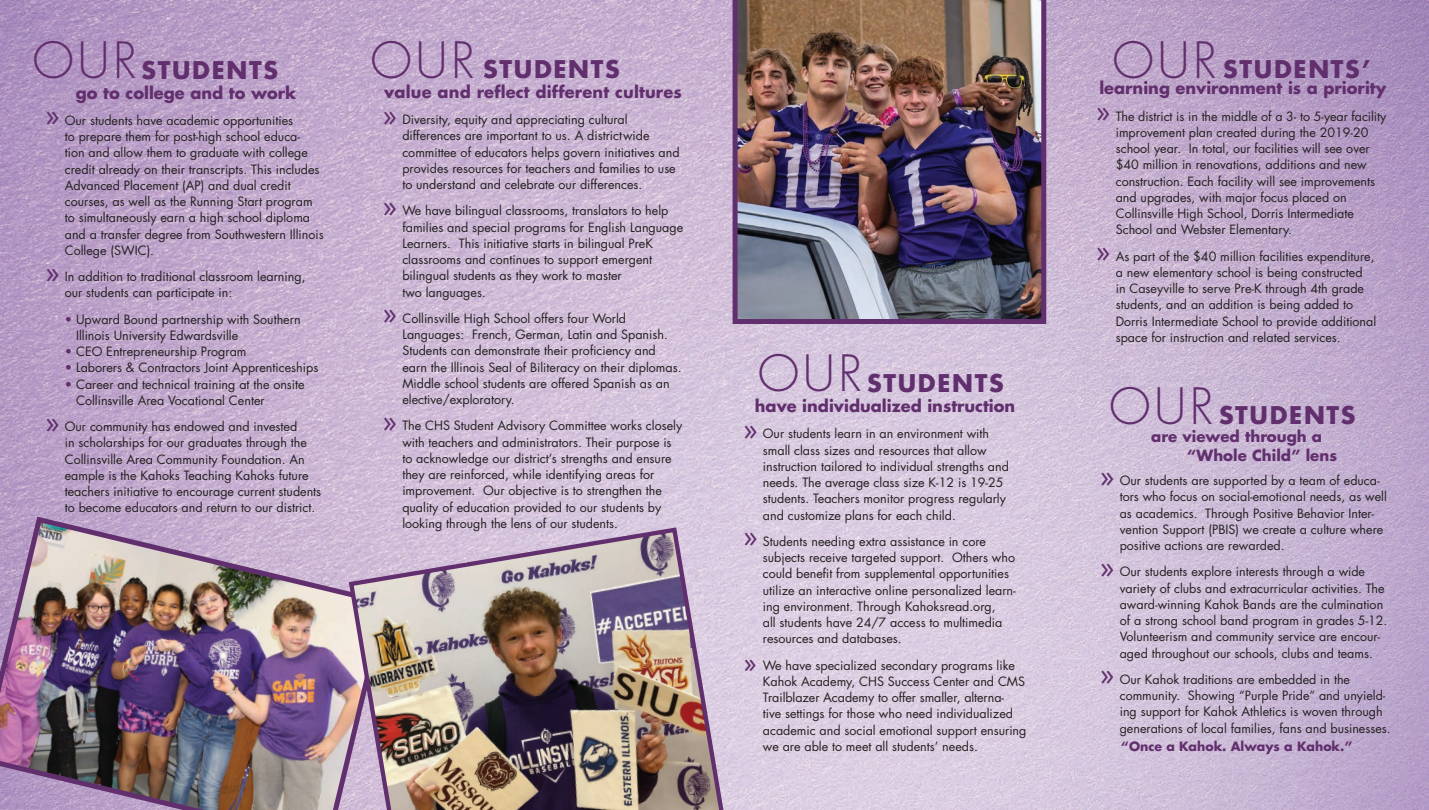
<style>
.page{position:relative;width:1429px;height:810px;background:#fff}
.page>*{position:absolute;margin:0;border:0;box-sizing:border-box;transform-origin:0 0}
.t1{font:300 48.75px "Futura";letter-spacing:.07em;color:#612f6d}
.t2{font:700 23.75px "Futura";letter-spacing:.07em;color:#612f6d}
.t3{font:700 16.25px "Futura";color:#612f6d}
.t4{font:700 15px/18.8px "Futura";color:#612f6d}
.t5{font:12.5px/16.2px "Futura";color:#231f20}
.t6{font:700 12.5px "Futura";color:#612f6d}
.s1{font-size:27.5px;color:#612f6d}
.s2{color:#612f6d}
</style>
<div class="page">
<img style="left:0;top:0;width:1429px;height:810px">
<img style="left:0;top:514px;width:391px;height:296px">
<img style="left:732px;top:0;width:314px;height:324px">
<img style="left:346px;top:525px;width:382px;height:285px">
<h1 class="t1" style="left:32px;top:29px;width:106px">OUR</h1>
<h1 class="t1" style="left:370px;top:29px;width:106px">OUR</h1>
<h2 class="t2" style="left:483px;top:52px;width:138px">STUDENTS</h2>
<h3 class="t3" style="left:384px;top:80px;width:299px">value and reflect different cultures</h3>
<p class="t5" style="left:402px;top:111px;width:279px;text-indent:-20px"><span class="s1">»</span> Diversity, equity and appreciating cultural differences are important to us. A districtwide committee of educators helps govern initiatives and provides resources for teachers and families to use to understand and celebrate our differences.</p>
<p class="t5" style="left:402px;top:202px;width:282px;text-indent:-20px"><span class="s1">»</span> We have bilingual classrooms, translators to help families and special programs for English Language Learners. This initiative starts in bilingual PreK classrooms and continues to support emergent bilingual students as they work to master<br>two languages.</p>
<p class="t5" style="left:402px;top:310px;width:281px;text-indent:-20px"><span class="s1">»</span> Collinsville High School offers four World Languages: French, German, Latin and Spanish.<br>Students can demonstrate their proficiency and earn the Illinois Seal of Biliteracy on their diplomas.<br>Middle school students are offered Spanish as an elective/exploratory.</p>
<p class="t5" style="left:402px;top:417px;width:281px;text-indent:-20px"><span class="s1">»</span> The CHS Student Advisory Committee works closely with teachers and administrators. Their purpose is to acknowledge our district’s strengths and ensure they are reinforced, while identifying areas for improvement. Our objective is to strengthen the quality of education provided to our students by looking through the lens of our students.</p>
<h2 class="t2" style="left:142px;top:53px;width:138px">STUDENTS</h2>
<h3 class="t3" style="left:76px;top:81px;width:222px">go to college and to work</h3>
<p class="t5" style="left:65px;top:112px;width:260px;text-indent:-20px"><span class="s1">»</span> Our students have academic opportunities<br>to prepare them for post-high school educa-<br>tion and allow them to graduate with college credit already on their transcripts. This includes Advanced Placement (AP) and dual credit courses, as well as the Running Start program to simultaneously earn a high school diploma and a transfer degree from Southwestern Illinois College (SWIC).</p>
<p class="t5" style="left:65px;top:268px;width:242px;text-indent:-20px"><span class="s1">»</span> In addition to traditional classroom learning, our students can participate in:</p>
<p class="t5" style="left:76px;top:311px;width:226px;text-indent:-11px"><span class="s2">•</span> Upward Bound partnership with Southern<br>Illinois University Edwardsville</p>
<p class="t5" style="left:65px;top:343px;width:183px"><span class="s2">•</span> CEO Entrepreneurship Program</p>
<p class="t5" style="left:65px;top:359px;width:255px"><span class="s2">•</span> Laborers &amp; Contractors Joint Apprenticeships</p>
<p class="t5" style="left:76px;top:376px;width:230px;text-indent:-11px"><span class="s2">•</span> Career and technical training at the onsite<br>Collinsville Area Vocational Center</p>
<p class="t5" style="left:65px;top:418px;width:258px;text-indent:-20px"><span class="s1">»</span> Our community has endowed and invested<br>in scholarships for our graduates through the Collinsville Area Community Foundation. An eample is the Kahoks Teaching Kahoks future teachers initiative to encourage current students to become educators and return to our district.</p>
<h1 class="t1" style="left:758px;top:342px;width:106px">OUR</h1>
<h2 class="t2" style="left:867px;top:367px;width:138px">STUDENTS</h2>
<h3 class="t3" style="left:755px;top:395px;width:262px">have individualized instruction</h3>
<p class="t5" style="left:763px;top:426px;width:248px;text-indent:-20px"><span class="s1">»</span> Our students learn in an environment with small class sizes and resources that allow instruction tailored to individual strengths and needs. The average class size K-12 is 19-25 students. Teachers monitor progress regularly and customize plans for each child.</p>
<p class="t5" style="left:763px;top:533px;width:254px;text-indent:-20px"><span class="s1">»</span> Students needing extra assistance in core subjects receive targeted support. Others who could benefit from supplemental opportunities utilize an interactive online personalized learn&shy;ing environment. Through Kahoksread.org,<br>all students have 24/7 access to multimedia resources and databases.</p>
<p class="t5" style="left:763px;top:657px;width:265px;text-indent:-20px"><span class="s1">»</span> We have specialized secondary programs like Kahok Academy, CHS Success Center and CMS Trailblazer Academy to offer smaller, alterna-<br>tive settings for those who need individualized academic and social emotional support ensuring we are able to meet all students’ needs.</p>
<h1 class="t1" style="left:1112px;top:29px;width:106px">OUR</h1>
<h2 class="t2" style="left:1223px;top:53px;width:149px">STUDENTS’</h2>
<h3 class="t3" style="left:1099px;top:77px;width:288px">learning environment is a priority</h3>
<p class="t5" style="left:1116px;top:108px;width:272px;text-indent:-20px"><span class="s1">»</span> The district is in the middle of a 3- to 5-year facility improvement plan created during the 2019-20 school year. In total, our facilities will see over $40 million in renovations, additions and new construction. Each facility will see improvements and upgrades, with major focus placed on Collinsville High School, Dorris Intermediate School and Webster Elementary.</p>
<p class="t5" style="left:1116px;top:248px;width:262px;text-indent:-20px"><span class="s1">»</span> As part of the $40 million facilities expenditure, a new elementary school is being constructed<br>in Caseyville to serve Pre-K through 4th grade students, and an addition is being added to Dorris Intermediate School to provide additional space for instruction and related services.</p>
<h1 class="t1" style="left:1109px;top:375px;width:106px">OUR</h1>
<h2 class="t2" style="left:1219px;top:398px;width:138px">STUDENTS</h2>
<p class="t4" style="left:1187px;top:427px;width:151px;text-indent:-36px">are viewed through a “Whole Child” lens</p>
<p class="t5" style="left:1120px;top:472px;width:269px;text-indent:-20px"><span class="s1">»</span> Our students are supported by a team of educa&shy;tors who focus on social-emotional needs, as well as academics. Through Positive Behavior Inter&shy;vention Support (PBIS) we create a culture where positive actions are rewarded.</p>
<p class="t5" style="left:1120px;top:563px;width:269px;text-indent:-20px"><span class="s1">»</span> Our students explore interests through a wide variety of clubs and extracurricular activities. The award-winning Kahok Bands are the culmination of a strong school band program in grades 5-12.<br>Volunteerism and community service are encour&shy;aged throughout our schools, clubs and teams.</p>
<p class="t5" style="left:1120px;top:671px;width:272px;text-indent:-20px"><span class="s1">»</span> Our Kahok traditions are embedded in the community. Showing “Purple Pride” and unyield&shy;ing support for Kahok Athletics is woven through generations of local families, fans and businesses.</p>
<p class="t6" style="left:1121px;top:738px;width:233px">“Once a Kahok. Always a Kahok.”</p>
</div>
